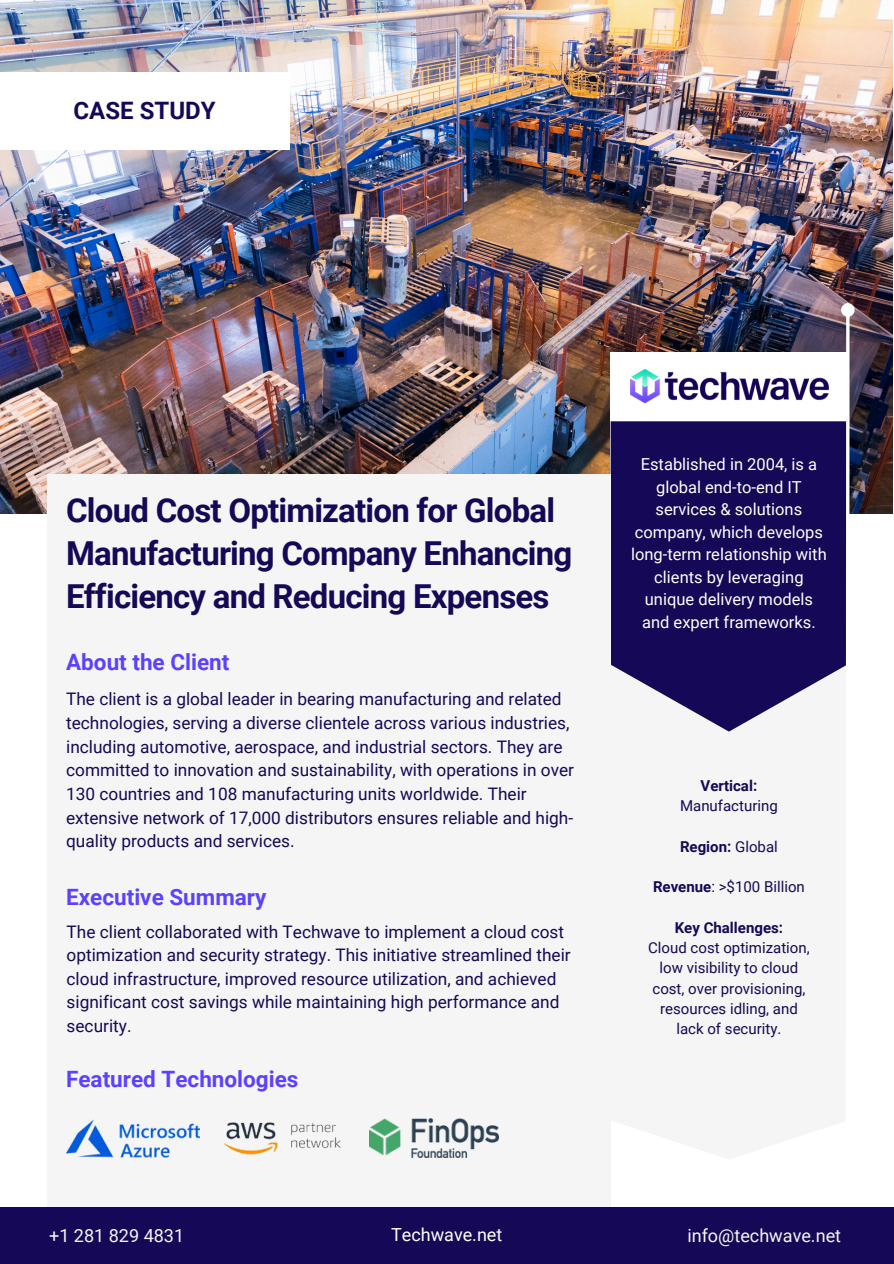
<style>
.page{position:relative;width:894px;height:1264px;background:#fff}
.page>*{position:absolute;margin:0;border:0;box-sizing:border-box;transform-origin:0 0}
.t1{font:700 33px/42.8px "Roboto";letter-spacing:-.025em;color:#150856}
.t2{font:700 24px "Roboto";color:#150856}
.t3{font:700 22.5px "Roboto";color:#5b42ff}
.t4{font:18px "Roboto";color:#f5f5f5}
.t5{font:18px "Roboto";color:#fff}
.t6{font:17.25px/23.7px "Roboto";color:#150856}
.t7{font:16.5px/22.5px "Roboto";color:#fff;text-align:center}
.t8{font:15px/20.2px "Roboto";color:#150856;text-align:center}
.t9{font:700 15px "Roboto";color:#150856}
.s1{font-weight:400}
.s2{font-weight:700}
</style>
<div class="page">
<img style="left:0;top:0;width:892px;height:513px">
<div style="left:610px;top:352px;width:237px;height:854px;background:#f5f5f5"></div>
<svg style="left:610px;top:421px;width:233px;height:310px;background:#2d2167"></svg>
<div style="left:47px;top:473px;width:563px;height:733px;background:#f5f5f5"></div>
<div style="left:0;top:72px;width:289px;height:78px;background:#fff"></div>
<svg style="left:843px;top:316px;width:8px;height:351px"></svg>
<div style="left:842px;top:305px;width:10px;height:10px;background:#fff;border-radius:50%"></div>
<div style="left:840px;top:303px;width:14px;height:14px;border:3px solid #fff;border-radius:50%"></div>
<div style="left:0;top:1206px;width:893px;height:57px;background:#150856"></div>
<img style="left:630px;top:368px;width:199px;height:36px">
<img style="left:67px;top:1119px;width:132px;height:37px">
<img style="left:224px;top:1122px;width:117px;height:33px">
<img style="left:370px;top:1118px;width:128px;height:38px">
<h4 class="t2" style="left:74px;top:96px;width:143px">CASE STUDY</h4>
<p class="t1" style="left:66px;top:489px;width:507px">Cloud Cost Optimization for Global<br>Manufacturing Company Enhancing<br>Efficiency and Reducing Expenses</p>
<p class="t3" style="left:66px;top:649px;width:165px">About the Client</p>
<p class="t6" style="left:66px;top:687px;width:509px">The client is a global leader in bearing manufacturing and related technologies, serving a diverse clientele across various industries, including automotive, aerospace, and industrial sectors. They are committed to innovation and sustainability, with operations in over 130 countries and 108 manufacturing units worldwide. Their extensive network of 17,000 distributors ensures reliable and high&shy;quality products and services.</p>
<p class="t3" style="left:66px;top:884px;width:202px">Executive Summary</p>
<p class="t6" style="left:67px;top:919px;width:505px">The client collaborated with Techwave to implement a cloud cost optimization and security strategy. This initiative streamlined their cloud infrastructure, improved resource utilization, and achieved significant cost savings while maintaining high performance and security.</p>
<p class="t3" style="left:66px;top:1066px;width:234px">Featured Technologies</p>
<h3 class="t7" style="left:631px;top:453px;width:197px">Established in 2004, is a global end-to-end IT services &amp; solutions company, which develops long-term relationship with clients by leveraging unique delivery models and expert frameworks.</h3>
<h3 class="t9" style="left:700px;top:777px;width:58px">Vertical:</h3>
<h4 class="t8" style="left:679px;top:796px;width:99px">Manufacturing</h4>
<h3 class="t9" style="left:679px;top:837px;width:99px">Region: <span class="s1">Global</span></h3>
<p class="t8" style="left:652px;top:877px;width:153px"><span class="s2">Revenue</span>: &gt;$100 Billion</p>
<p class="t9" style="left:674px;top:918px;width:110px">Key Challenges:</p>
<p class="t8" style="left:648px;top:937px;width:163px">Cloud cost optimization, low visibility to cloud cost, over provisioning, resources idling, and lack of security.</p>
<h4 class="t4" style="left:49px;top:1225px;width:137px">+1 281 829 4831</h4>
<h4 class="t5" style="left:391px;top:1224px;width:113px">Techwave.net</h4>
<h4 class="t4" style="left:687px;top:1225px;width:155px">info@techwave.net</h4>
</div>
